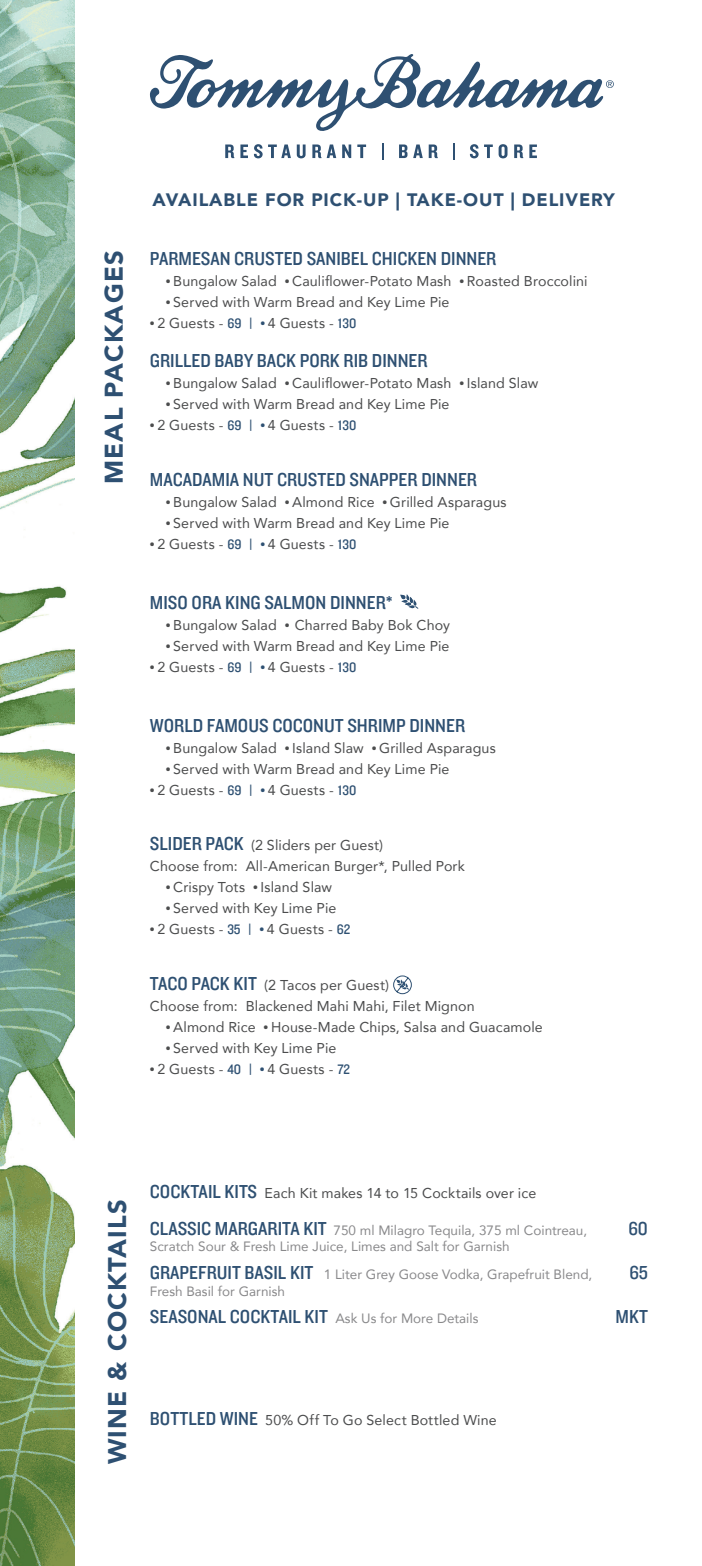
<style>
.page{position:relative;width:702px;height:1566px;background:#fff}
.page>*{position:absolute;margin:0;border:0;box-sizing:border-box;transform-origin:0 0}
.t1{font:900 25.5px "Avenir";letter-spacing:.05em;color:#2e5072}
.Item{font:19.5px "Knockout 30 Junior Welterwt";color:#2e5072}
.Item-2{font:900 18px "Avenir";letter-spacing:.05em;color:#2e5072}
.Item-3{font:14.25px/21px "Avenir";letter-spacing:.01em;color:#4b4c4d}
.Item-4{font:13.5px "Avenir";color:#89898b}
.s1{font-family:"Knockout 30 Junior Welterwt"}
.s2{font-family:"Knockout 30 Junior Welterwt";color:#2e5072}
.s3{font-family:"Knockout 30 Junior Welterwt";font-size:19.5px;color:#2e5072}
.s4{font-family:"Avenir";font-size:13.5px;color:#89898b}
</style>
<div class="page">
<img style="left:0;top:0;width:75px;height:1566px">
<svg style="left:150px;top:54px;width:464px;height:77px"></svg>
<svg style="left:225px;top:145px;width:9px;height:13px"></svg>
<svg style="left:240px;top:145px;width:8px;height:13px"></svg>
<svg style="left:254px;top:144px;width:37px;height:14px"></svg>
<svg style="left:297px;top:145px;width:9px;height:13px"></svg>
<svg style="left:312px;top:145px;width:9px;height:13px"></svg>
<svg style="left:327px;top:145px;width:9px;height:13px"></svg>
<svg style="left:342px;top:145px;width:9px;height:13px"></svg>
<svg style="left:357px;top:145px;width:9px;height:13px"></svg>
<svg style="left:382px;top:143px;width:2px;height:16px"></svg>
<svg style="left:399px;top:145px;width:24px;height:13px"></svg>
<svg style="left:429px;top:145px;width:9px;height:13px"></svg>
<svg style="left:454px;top:143px;width:1px;height:16px"></svg>
<svg style="left:470px;top:144px;width:23px;height:14px"></svg>
<svg style="left:499px;top:144px;width:9px;height:14px"></svg>
<svg style="left:514px;top:145px;width:9px;height:13px"></svg>
<svg style="left:529px;top:145px;width:8px;height:13px"></svg>
<svg style="left:400px;top:594px;width:19px;height:15px"></svg>
<svg style="left:393px;top:975px;width:19px;height:20px"></svg>
<p class="t1" style="left:92px;top:484px;width:235px;rotate:-90deg">MEAL PACKAGES</p>
<p class="Item-2" style="left:153px;top:185px;width:464px">AVAILABLE FOR PICK-UP | TAKE-OUT | DELIVERY</p>
<p class="Item" style="left:150px;top:246px;width:348px">PARMESAN CRUSTED SANIBEL CHICKEN DINNER</p>
<p class="Item-3" style="left:166px;top:270px;width:423px"><span class="s1">•</span> Bungalow Salad <span class="s1">•</span> Cauliflower-Potato Mash <span class="s1">•</span> Roasted Broccolini</p>
<p class="Item-3" style="left:166px;top:291px;width:285px"><span class="s1">•</span> Served with Warm Bread and Key Lime Pie</p>
<p class="Item-3" style="left:150px;top:312px;width:208px"><span class="s1">•</span> 2 Guests - <span class="s2">69 | •</span> 4 Guests - <span class="s2">130</span></p>
<p class="Item" style="left:150px;top:348px;width:279px">GRILLED BABY BACK PORK RIB DINNER</p>
<p class="Item-3" style="left:166px;top:372px;width:374px"><span class="s1">•</span> Bungalow Salad <span class="s1">•</span> Cauliflower-Potato Mash <span class="s1">•</span> Island Slaw</p>
<p class="Item-3" style="left:166px;top:393px;width:285px"><span class="s1">•</span> Served with Warm Bread and Key Lime Pie</p>
<p class="Item-3" style="left:150px;top:414px;width:208px"><span class="s1">•</span> 2 Guests - <span class="s2">69 | •</span> 4 Guests - <span class="s2">130</span></p>
<p class="Item" style="left:150px;top:466px;width:329px">MACADAMIA NUT CRUSTED SNAPPER DINNER</p>
<p class="Item-3" style="left:166px;top:491px;width:342px"><span class="s1">•</span> Bungalow Salad <span class="s1">•</span> Almond Rice <span class="s1">•</span> Grilled Asparagus</p>
<p class="Item-3" style="left:166px;top:512px;width:285px"><span class="s1">•</span> Served with Warm Bread and Key Lime Pie</p>
<p class="Item-3" style="left:150px;top:533px;width:208px"><span class="s1">•</span> 2 Guests - <span class="s2">69 | •</span> 4 Guests - <span class="s2">130</span></p>
<p class="Item" style="left:150px;top:589px;width:244px">MISO ORA KING SALMON DINNER*</p>
<p class="Item-3" style="left:166px;top:614px;width:286px"><span class="s1">•</span> Bungalow Salad <span class="s1">•</span> Charred Baby Bok Choy</p>
<p class="Item-3" style="left:166px;top:635px;width:285px"><span class="s1">•</span> Served with Warm Bread and Key Lime Pie</p>
<p class="Item-3" style="left:150px;top:656px;width:208px"><span class="s1">•</span> 2 Guests - <span class="s2">69 | •</span> 4 Guests - <span class="s2">130</span></p>
<p class="Item" style="left:150px;top:712px;width:317px">WORLD FAMOUS COCONUT SHRIMP DINNER</p>
<p class="Item-3" style="left:166px;top:737px;width:331px"><span class="s1">•</span> Bungalow Salad <span class="s1">•</span> Island Slaw <span class="s1">•</span> Grilled Asparagus</p>
<p class="Item-3" style="left:166px;top:758px;width:285px"><span class="s1">•</span> Served with Warm Bread and Key Lime Pie</p>
<p class="Item-3" style="left:150px;top:779px;width:208px"><span class="s1">•</span> 2 Guests - <span class="s2">69 | •</span> 4 Guests - <span class="s2">130</span></p>
<p class="Item-3" style="left:150px;top:834px;width:317px"><span class="s3">SLIDER PACK</span> (2 Sliders per Guest)<br>Choose from: All-American Burger*, Pulled Pork</p>
<p class="Item-3" style="left:166px;top:876px;width:168px"><span class="s1">•</span> Crispy Tots <span class="s1">•</span> Island Slaw</p>
<p class="Item-3" style="left:166px;top:897px;width:172px"><span class="s1">•</span> Served with Key Lime Pie</p>
<p class="Item-3" style="left:150px;top:918px;width:202px"><span class="s1">•</span> 2 Guests - <span class="s2">35 | •</span> 4 Guests - <span class="s2">62</span></p>
<p class="Item-3" style="left:150px;top:974px;width:326px"><span class="s3">TACO PACK KIT</span> (2 Tacos per Guest)<br>Choose from: Blackened Mahi Mahi, Filet Mignon</p>
<p class="Item-3" style="left:166px;top:1016px;width:379px"><span class="s1">•</span> Almond Rice <span class="s1">•</span> House-Made Chips, Salsa and Guacamole</p>
<p class="Item-3" style="left:166px;top:1037px;width:172px"><span class="s1">•</span> Served with Key Lime Pie</p>
<p class="Item-3" style="left:150px;top:1058px;width:202px"><span class="s1">•</span> 2 Guests - <span class="s2">40 | •</span> 4 Guests - <span class="s2">72</span></p>
<p class="t1" style="left:95px;top:1464px;width:267px;rotate:-90deg">WINE &amp; COCKTAILS</p>
<p class="Item-3" style="left:150px;top:1182px;width:388px"><span class="s3">COCKTAIL KITS</span> Each Kit makes 14 to 15 Cocktails over ice</p>
<p class="Item-4" style="left:150px;top:1219px;width:439px"><span class="s3">CLASSIC MARGARITA KIT</span> 750 ml Milagro Tequila, 375 ml Cointreau,</p>
<p class="Item" style="left:628px;top:1215px;width:21px">60</p>
<p class="Item-4" style="left:150px;top:1236px;width:361px">Scratch Sour &amp; Fresh Lime Juice, Limes and Salt for Garnish</p>
<p class="Item-4" style="left:150px;top:1264px;width:444px"><span class="s3">GRAPEFRUIT BASIL KIT</span> 1 Liter Grey Goose Vodka, Grapefruit Blend,</p>
<p class="Item" style="left:629px;top:1260px;width:20px">65</p>
<p class="Item-4" style="left:150px;top:1280px;width:137px">Fresh Basil for Garnish</p>
<p class="Item" style="left:150px;top:1304px;width:330px">SEASONAL COCKTAIL KIT <span class="s4">Ask Us for More Details</span></p>
<p class="Item" style="left:616px;top:1304px;width:34px">MKT</p>
<p class="Item-3" style="left:150px;top:1410px;width:348px"><span class="s3">BOTTLED WINE</span> 50% Off To Go Select Bottled Wine</p>
</div>
